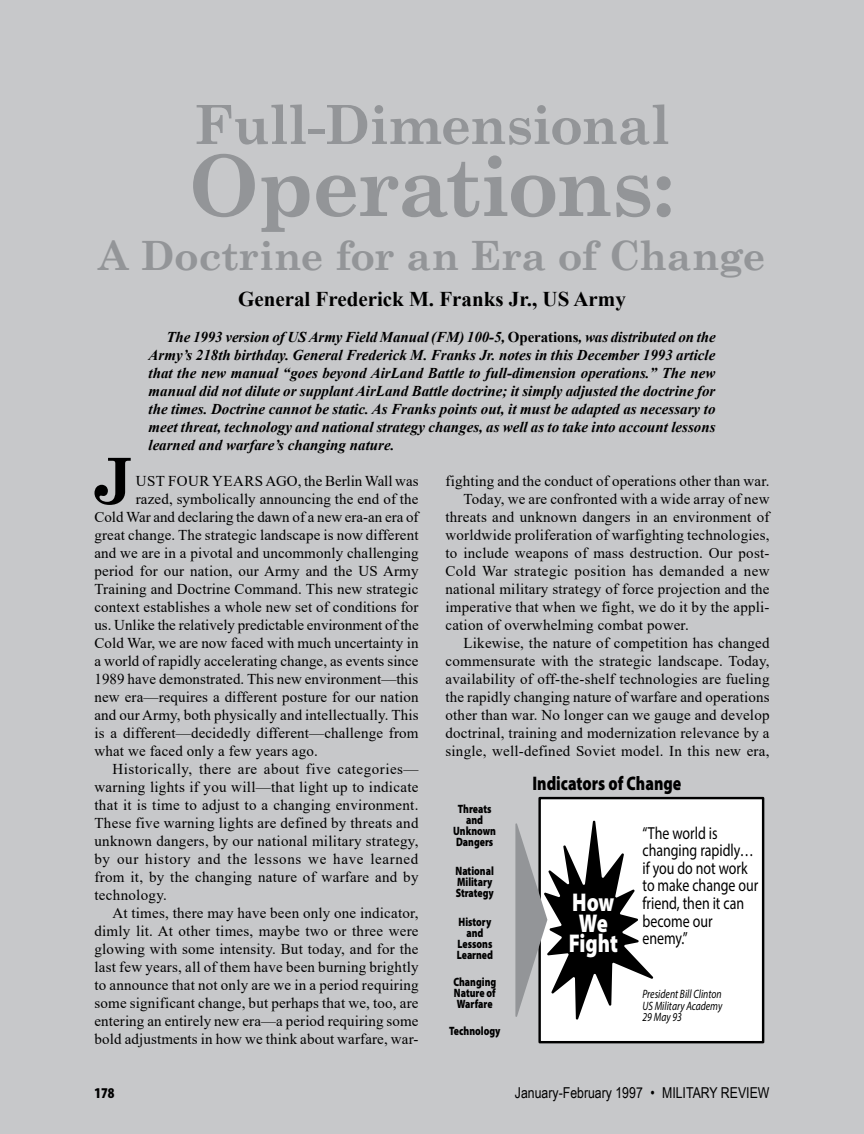
<style>
.page{position:relative;width:864px;height:1134px;background:#c7c8ca}
.page>*{position:absolute;margin:0;border:0;box-sizing:border-box;transform-origin:0 0}
.t1{font:700 84px "Century Schoolbook";letter-spacing:-.025em;color:#939598}
.t2{font:700 63.9px "Century Schoolbook";color:#000}
.t3{font:700 54px "Century Schoolbook";letter-spacing:-.01em;color:#939598}
.t4{font:700 40.5px "Century Schoolbook";letter-spacing:-.01em;color:#939598}
.t5{font:900 25.8px/20.5px "Myriad Pro";letter-spacing:-.005em;color:#fff;text-align:center;scale:.8 1}
.t6{font:700 21px "Times New Roman";color:#000}
.t7{font:900 19.65px "Myriad Pro";color:#000;scale:.8 1}
.t8{font:17.4px/17.5px "Myriad Pro";color:#000;scale:.8 1}
.t9{font:15px "Times New Roman";letter-spacing:.015em;color:#000}
.t10{font:italic 700 15px/18px "Times New Roman";color:#000;text-align:justify}
.t11{font:15px "Times New Roman";letter-spacing:.035em;color:#000}
.t12{font:15px "Times New Roman";letter-spacing:.045em;color:#000}
.t13{font:15px "Arial Narrow";color:#000}
.t14{font:15px "Times New Roman";letter-spacing:-.005em;color:#000}
.t15{font:900 condensed 15px "Myriad Pro";color:#000}
.t16{font:900 12.15px/10.9px "Myriad Pro";color:#000;text-align:center;scale:.8 1}
.t17{font:italic 12.15px/11.7px "Myriad Pro";color:#000;text-align:justify;scale:.8 1}
.s1{font-style:normal}
</style>
<div class="page">
<div style="left:540px;top:798px;width:223px;height:244px;background:#fff"></div>
<div style="left:538px;top:797px;width:226px;height:246px;border:2px solid #000"></div>
<svg style="left:515px;top:820px;width:139px;height:200px"></svg>
<h3 class="t3" style="left:194px;top:83px;width:477px">Full-Dimensional</h3>
<h1 class="t1" style="left:189px;top:120px;width:487px">Operations:</h1>
<h3 class="t4" style="left:98px;top:224px;width:669px">A Doctrine for an Era of Change</h3>
<h3 class="t6" style="left:238px;top:284px;width:389px">General Frederick M. Franks Jr., US Army</h3>
<p class="t10" style="left:148px;top:328px;width:569px;text-indent:18px">The 1993 version of US Army Field Manual (FM) 100-5, <span class="s1">Operations</span>, was distributed on the Army’s 218th birthday. General Frederick M. Franks Jr. notes in this December 1993 article that the new manual “goes beyond AirLand Battle to full-dimension operations.” The new manual did not dilute or supplant AirLand Battle doctrine; it simply adjusted the doctrine for the times. Doctrine cannot be static. As Franks points out, it must be adapted as necessary to meet threat, technology and national strategy changes, as well as to take into account lessons learned and warfare’s changing nature.</p>
<h2 class="t2" style="left:92px;top:431px;width:43px">J</h2>
<p class="t14" style="left:136px;top:470px;width:284px">UST FOUR YEARS AGO, the Berlin Wall was</p>
<p class="t9" style="left:136px;top:488px;width:284px">razed, symbolically announcing the end of the</p>
<p class="t9" style="left:94px;top:506px;width:326px">Cold War and declaring the dawn of a new era-an era of</p>
<p class="t9" style="left:94px;top:524px;width:326px">great change. The strategic landscape is now different</p>
<p class="t9" style="left:94px;top:542px;width:326px">and we are in a pivotal and uncommonly challenging</p>
<p class="t9" style="left:94px;top:560px;width:326px">period for our nation, our Army and the US Army</p>
<p class="t9" style="left:94px;top:578px;width:326px">Training and Doctrine Command. This new strategic</p>
<p class="t9" style="left:94px;top:596px;width:326px">context establishes a whole new set of conditions for</p>
<p class="t9" style="left:94px;top:614px;width:326px">us. Unlike the relatively predictable environment of the</p>
<p class="t9" style="left:94px;top:632px;width:326px">Cold War, we are now faced with much uncertainty in</p>
<p class="t9" style="left:94px;top:650px;width:326px">a world of rapidly accelerating change, as events since</p>
<p class="t9" style="left:94px;top:668px;width:325px">1989 have demonstrated. This new environment—this</p>
<p class="t9" style="left:94px;top:686px;width:326px">new era—requires a different posture for our nation</p>
<p class="t9" style="left:94px;top:704px;width:326px">and our Army, both physically and intellectually. This</p>
<p class="t9" style="left:94px;top:722px;width:326px">is a different—decidedly different—challenge from</p>
<p class="t9" style="left:94px;top:740px;width:225px">what we faced only a few years ago.</p>
<p class="t11" style="left:112px;top:758px;width:308px">Historically, there are about five categories—</p>
<p class="t9" style="left:94px;top:776px;width:326px">warning lights if you will—that light up to indicate</p>
<p class="t9" style="left:94px;top:794px;width:326px">that it is time to adjust to a changing environment.</p>
<p class="t9" style="left:94px;top:812px;width:326px">These five warning lights are defined by threats and</p>
<p class="t9" style="left:94px;top:830px;width:326px">unknown dangers, by our national military strategy,</p>
<p class="t12" style="left:94px;top:848px;width:325px">by our history and the lessons we have learned</p>
<p class="t9" style="left:94px;top:866px;width:326px">from it, by the changing nature of warfare and by</p>
<p class="t9" style="left:94px;top:884px;width:74px">technology.</p>
<p class="t9" style="left:112px;top:902px;width:308px">At times, there may have been only one indicator,</p>
<p class="t9" style="left:94px;top:920px;width:326px">dimly lit. At other times, maybe two or three were</p>
<p class="t9" style="left:94px;top:938px;width:325px">glowing with some intensity. But today, and for the</p>
<p class="t9" style="left:94px;top:956px;width:326px">last few years, all of them have been burning brightly</p>
<p class="t9" style="left:94px;top:974px;width:326px">to announce that not only are we in a period requiring</p>
<p class="t9" style="left:94px;top:992px;width:326px">some significant change, but perhaps that we, too, are</p>
<p class="t9" style="left:94px;top:1010px;width:326px">entering an entirely new era—a period requiring some</p>
<p class="t9" style="left:94px;top:1028px;width:325px">bold adjustments in how we think about warfare, war-</p>
<p class="t9" style="left:445px;top:470px;width:326px">fighting and the conduct of operations other than war.</p>
<p class="t9" style="left:463px;top:488px;width:308px">Today, we are confronted with a wide array of new</p>
<p class="t9" style="left:445px;top:506px;width:326px">threats and unknown dangers in an environment of</p>
<p class="t9" style="left:445px;top:524px;width:326px">worldwide proliferation of warfighting technologies,</p>
<p class="t9" style="left:445px;top:542px;width:325px">to include weapons of mass destruction. Our post-</p>
<p class="t9" style="left:445px;top:560px;width:326px">Cold War strategic position has demanded a new</p>
<p class="t9" style="left:445px;top:578px;width:326px">national military strategy of force projection and the</p>
<p class="t9" style="left:445px;top:596px;width:326px">imperative that when we fight, we do it by the appli-</p>
<p class="t9" style="left:445px;top:614px;width:245px">cation of overwhelming combat power.</p>
<p class="t9" style="left:463px;top:632px;width:308px">Likewise, the nature of competition has changed</p>
<p class="t9" style="left:445px;top:650px;width:326px">commensurate with the strategic landscape. Today,</p>
<p class="t9" style="left:445px;top:668px;width:326px">availability of off-the-shelf technologies are fueling</p>
<p class="t9" style="left:445px;top:686px;width:326px">the rapidly changing nature of warfare and operations</p>
<p class="t9" style="left:445px;top:704px;width:326px">other than war. No longer can we gauge and develop</p>
<p class="t9" style="left:445px;top:722px;width:326px">doctrinal, training and modernization relevance by a</p>
<p class="t9" style="left:445px;top:740px;width:325px">single, well-defined Soviet model. In this new era,</p>
<h3 class="t7" style="left:532px;top:770px;width:188px">Indicators of Change</h3>
<p class="t16" style="left:453px;top:803px;width:55px">Threats and<br>Unknown<br>Dangers</p>
<p class="t16" style="left:456px;top:865px;width:49px;text-align:left">National<br>Military<br>Strategy</p>
<p class="t16" style="left:457px;top:916px;width:47px">History and<br>Lessons<br>Learned</p>
<p class="t16" style="left:453px;top:976px;width:55px;text-align:justify">Changing Nature of Warfare</p>
<p class="t16" style="left:449px;top:1024px;width:66px">Technology</p>
<p class="t8" style="left:642px;top:824px;width:146px">“The world is changing rapidly… if you do not work to make change our friend, then it can become our enemy.”</p>
<h3 class="t5" style="left:569px;top:891px;width:63px">How<br>We<br>Fight</h3>
<p class="t17" style="left:642px;top:988px;width:101px">President Bill Clinton US Military Academy 29 May 93</p>
<p class="t15" style="left:94px;top:1083px;width:21px">178</p>
<p class="t13" style="left:515px;top:1082px;width:256px">January-February 1997 • MILITARY REVIEW</p>
</div>
